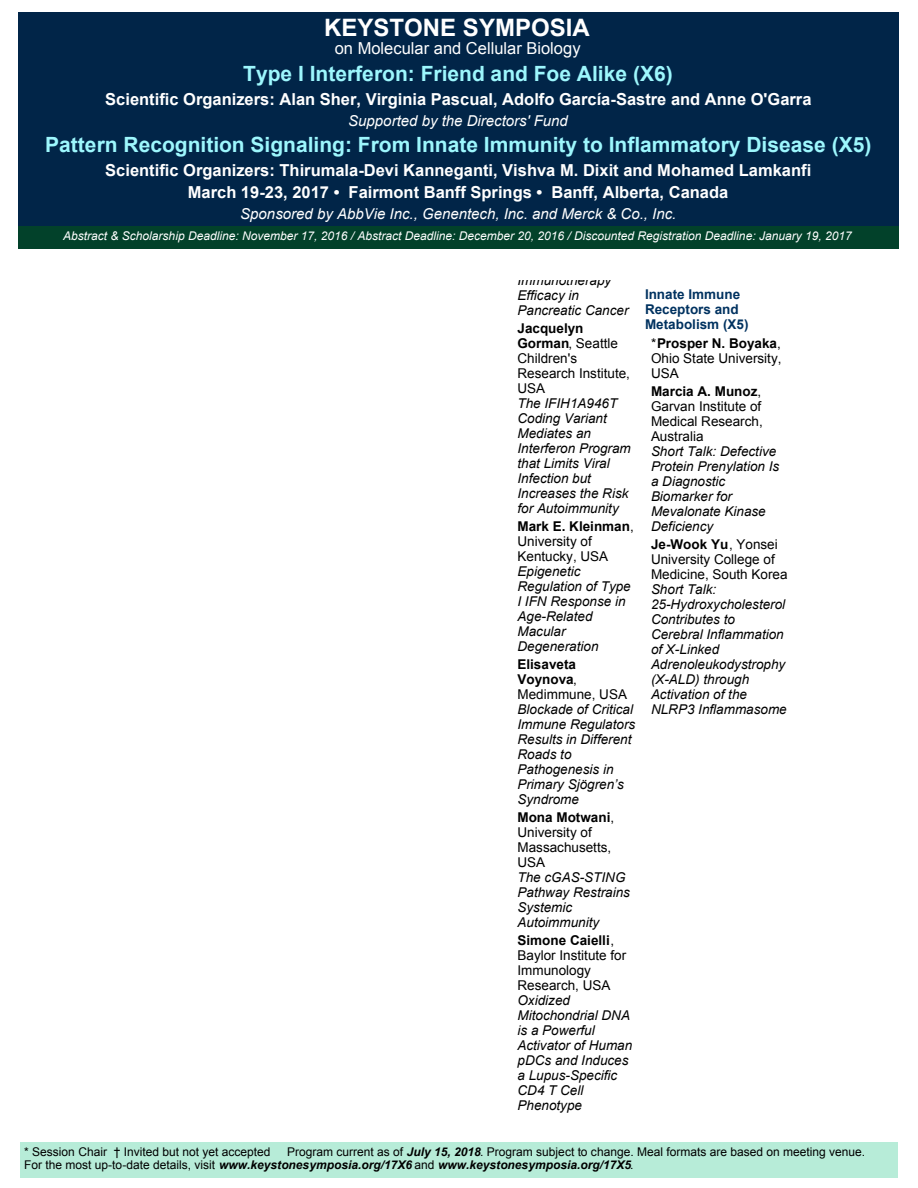
<style>
.page{position:relative;width:918px;height:1188px;background:#fff}
.page>*{position:absolute;margin:0;border:0;box-sizing:border-box;transform-origin:0 0}
.t1{font:700 24px "Arial";color:#fff}
.t2{font:700 21px "Arial";color:#9df7fd}
.t3{font:700 16.5px/22.5px "Arial";color:#fff;text-align:center}
.t4{font:16.5px "Arial";color:#fff}
.t5{font:italic 15px "Arial";color:#fff}
.t6{font:italic 13.5px/15px "Arial";color:#000}
.t7{font:13.5px/15px "Arial";color:#000}
.t8{font:700 13.5px/15px "Arial";color:#003260}
.t9{font:700 13.5px/15px "Arial";color:#000}
.t10{font:12px/13.5px "Arial";color:#000}
.t11{font:italic 12px "Arial";color:#fff}
.s1{font-weight:700}
.s2{font-weight:400}
.s3{font-weight:700;font-style:italic}
</style>
<div class="page">
<div style="left:20px;top:1142px;width:877px;height:36px;background:#b7ecd8"></div>
<div style="left:18px;top:12px;width:881px;height:214px;background:#012548"></div>
<div style="left:18px;top:226px;width:881px;height:23px;background:#02412a"></div>
<h1 class="t1" style="left:324px;top:19px;width:267px">KEYSTONE SYMPOSIA</h1>
<p class="t4" style="left:335px;top:42px;width:247px">on Molecular and Cellular Biology</p>
<h2 class="t2" style="left:243px;top:66px;width:431px">Type I Interferon: Friend and Foe Alike (X6)</h2>
<p class="t3" style="left:105px;top:89px;width:708px">Scientific Organizers: Alan Sher, Virginia Pascual, Adolfo García-Sastre and Anne O'Garra</p>
<p class="t5" style="left:348px;top:115px;width:221px">Supported by the Directors' Fund</p>
<h2 class="t2" style="left:45px;top:136px;width:828px">Pattern Recognition Signaling: From Innate Immunity to Inflammatory Disease (X5)</h2>
<p class="t3" style="left:105px;top:160px;width:707px">Scientific Organizers: Thirumala-Devi Kanneganti, Vishva M. Dixit and Mohamed Lamkanfi<br>March 19-23, 2017 • Fairmont Banff Springs • Banff, Alberta, Canada</p>
<p class="t5" style="left:240px;top:208px;width:438px">Sponsored by AbbVie Inc., Genentech, Inc. and Merck &amp; Co., Inc.</p>
<p class="t11" style="left:63px;top:231px;width:790px">Abstract &amp; Scholarship Deadline: November 17, 2016 / Abstract Deadline: December 20, 2016 / Discounted Registration Deadline: January 19, 2017</p>
<p class="t6" style="left:518px;top:274px;width:113px">Immunotherapy<br>Efficacy in<br>Pancreatic Cancer</p>
<p class="t7" style="left:518px;top:322px;width:114px"><span class="s1">Jacquelyn<br>Gorman</span>, Seattle<br>Children's<br>Research Institute,<br>USA</p>
<p class="t6" style="left:518px;top:397px;width:115px">The IFIH1A946T<br>Coding Variant<br>Mediates an<br>Interferon Program that Limits Viral<br>Infection but<br>Increases the Risk for Autoimmunity</p>
<p class="t7" style="left:518px;top:520px;width:118px"><span class="s1">Mark E. Kleinman</span>,<br>University of<br>Kentucky, USA</p>
<p class="t6" style="left:518px;top:565px;width:115px">Epigenetic<br>Regulation of Type<br>I IFN Response in<br>Age-Related<br>Macular<br>Degeneration</p>
<p class="t9" style="left:518px;top:658px;width:111px">Elisaveta<br>Voynova<span class="s2">,<br>Medimmune, USA</span></p>
<p class="t6" style="left:518px;top:703px;width:119px">Blockade of Critical<br>Immune Regulators<br>Results in Different<br>Roads to<br>Pathogenesis in<br>Primary Sjögren’s<br>Syndrome</p>
<p class="t7" style="left:518px;top:811px;width:98px"><span class="s1">Mona Motwani</span>,<br>University of<br>Massachusetts,<br>USA</p>
<p class="t6" style="left:518px;top:871px;width:114px">The cGAS-STING<br>Pathway Restrains<br>Systemic<br>Autoimmunity</p>
<p class="t7" style="left:518px;top:934px;width:110px"><span class="s1">Simone Caielli</span>,<br>Baylor Institute for<br>Immunology<br>Research, USA</p>
<p class="t6" style="left:518px;top:994px;width:116px">Oxidized<br>Mitochondrial DNA is a Powerful<br>Activator of Human pDCs and Induces a Lupus-Specific<br>CD4 T Cell<br>Phenotype</p>
<p class="t8" style="left:645px;top:288px;width:105px">Innate Immune<br>Receptors and<br>Metabolism (X5)</p>
<p class="t7" style="left:651px;top:337px;width:132px;text-align:justify">*<span class="s1">Prosper N. Boyaka</span>, Ohio State University, USA</p>
<p class="t7" style="left:651px;top:385px;width:113px;text-align:justify"><span class="s1">Marcia A. Munoz</span>, Garvan Institute of Medical Research, Australia</p>
<p class="t6" style="left:651px;top:445px;width:130px">Short Talk: Defective<br>Protein Prenylation Is a Diagnostic<br>Biomarker for<br>Mevalonate Kinase<br>Deficiency</p>
<p class="t7" style="left:651px;top:538px;width:138px"><span class="s1">Je-Wook Yu</span>, Yonsei<br>University College of<br>Medicine, South Korea</p>
<p class="t6" style="left:651px;top:583px;width:137px">Short Talk:<br>25-Hydroxycholesterol<br>Contributes to<br>Cerebral Inflammation of X-Linked<br>Adrenoleukodystrophy (X-ALD) through<br>Activation of the<br>NLRP3 Inflammasome</p>
<p class="t10" style="left:24px;top:1146px;width:248px">* Session Chair † Invited but not yet accepted</p>
<p class="t10" style="left:24px;top:1146px;width:842px;text-indent:263px">Program current as of <span class="s3">July 15, 2018</span>. Program subject to change. Meal formats are based on meeting venue.<br>For the most up-to-date details, visit <span class="s3">www.keystonesymposia.org/17X6</span> and <span class="s3">www.keystonesymposia.org/17X5</span>.</p>
</div>
